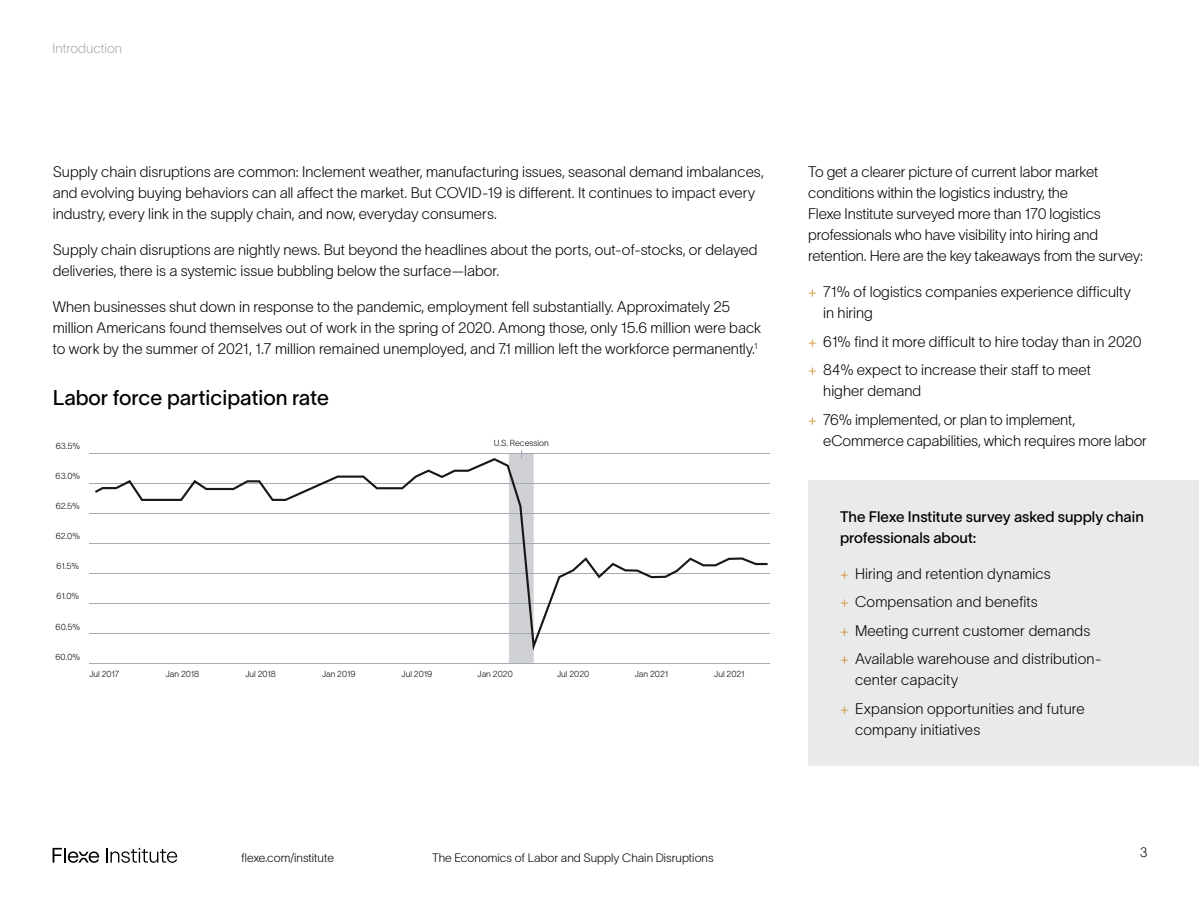
<style>
.page{position:relative;width:1200px;height:900px;background:#fff}
.page>*{position:absolute;margin:0;border:0;box-sizing:border-box;transform-origin:0 0}
.t1{font:21px "TWK Lausanne 400";color:#000}
.t2{font:15px/21px "TWK Lausanne 150";color:#000}
.t3{font:15px/21px "TWK Lausanne 400";color:#000}
.t4{font:13.5px "TWK Lausanne 150";color:#a3aab3}
.t5{font:13.5px "TWK Lausanne 150";color:#000}
.t6{font:12px "TWK Lausanne 150";color:#000}
.t7{font:8.7px "TWK Lausanne 150";color:#000}
.s1{color:#cf8c29}
</style>
<div class="page">
<svg style="left:53px;top:848px;width:46px;height:15px"></svg>
<svg style="left:107px;top:848px;width:70px;height:15px"></svg>
<div style="left:808px;top:480px;width:391px;height:285px;background:#e8eaec"></div>
<hr style="left:90px;top:453px;width:680px;height:1px;background:#a4abb5">
<hr style="left:90px;top:483px;width:680px;height:1px;background:#a4abb5">
<hr style="left:90px;top:513px;width:680px;height:1px;background:#a4abb5">
<hr style="left:90px;top:543px;width:680px;height:1px;background:#a4abb5">
<hr style="left:90px;top:573px;width:680px;height:1px;background:#a4abb5">
<hr style="left:90px;top:603px;width:680px;height:1px;background:#a4abb5">
<hr style="left:90px;top:633px;width:680px;height:1px;background:#a4abb5">
<hr style="left:90px;top:663px;width:680px;height:1px;background:#a4abb5">
<svg style="left:95px;top:458px;width:673px;height:190px"></svg>
<svg style="left:509px;top:450px;width:25px;height:213px"></svg>
<p class="t4" style="left:52px;top:38px;width:71px">Introduction</p>
<p class="t2" style="left:53px;top:160px;width:712px">Supply chain disruptions are common: Inclement weather, manufacturing issues, seasonal demand imbalances, and evolving buying behaviors can all affect the market. But COVID-19 is different. It continues to impact every industry, every link in the supply chain, and now, everyday consumers.</p>
<p class="t2" style="left:53px;top:238px;width:706px">Supply chain disruptions are nightly news. But beyond the headlines about the ports, out-of-stocks, or delayed deliveries, there is a systemic issue bubbling below the surface—labor.</p>
<p class="t2" style="left:53px;top:295px;width:710px">When businesses shut down in response to the pandemic, employment fell substantially. Approximately 25 million Americans found themselves out of work in the spring of 2020. Among those, only 15.6 million were back to work by the summer of 2021, 1.7 million remained unemployed, and 7.1 million left the workforce permanently.<sup>1</sup></p>
<h1 class="t1" style="left:53px;top:383px;width:278px">Labor force participation rate</h1>
<p class="t7" style="left:56px;top:440px;width:26px">63.5%</p>
<p class="t7" style="left:56px;top:470px;width:26px">63.0%</p>
<p class="t7" style="left:56px;top:500px;width:26px">62.5%</p>
<p class="t7" style="left:56px;top:530px;width:26px">62.0%</p>
<p class="t7" style="left:57px;top:560px;width:24px">61.5%</p>
<p class="t7" style="left:56px;top:590px;width:24px">61.0%</p>
<p class="t7" style="left:56px;top:620px;width:26px">60.5%</p>
<p class="t7" style="left:56px;top:650px;width:26px">60.0%</p>
<p class="t7" style="left:89px;top:668px;width:32px">Jul 2017</p>
<p class="t7" style="left:494px;top:437px;width:57px">U.S. Recession</p>
<p class="t7" style="left:166px;top:668px;width:35px">Jan 2018</p>
<p class="t7" style="left:245px;top:668px;width:32px">Jul 2018</p>
<p class="t7" style="left:322px;top:668px;width:35px">Jan 2019</p>
<p class="t7" style="left:402px;top:668px;width:32px">Jul 2019</p>
<p class="t7" style="left:478px;top:668px;width:37px">Jan 2020</p>
<p class="t7" style="left:557px;top:668px;width:34px">Jul 2020</p>
<p class="t7" style="left:635px;top:668px;width:35px">Jan 2021</p>
<p class="t7" style="left:714px;top:668px;width:32px">Jul 2021</p>
<p class="t6" style="left:241px;top:850px;width:94px">flexe.com/institute</p>
<p class="t6" style="left:432px;top:850px;width:283px">The Economics of Labor and Supply Chain Disruptions</p>
<p class="t2" style="left:808px;top:160px;width:336px">To get a clearer picture of current labor market conditions within the logistics industry, the<br>Flexe Institute surveyed more than 170 logistics professionals who have visibility into hiring and retention. Here are the key takeaways from the survey:</p>
<p class="t2" style="left:823px;top:280px;width:309px;text-indent:-15px"><span class="s1">+</span> 71% of logistics companies experience difficulty in hiring</p>
<p class="t2" style="left:808px;top:326px;width:335px;line-height:28.5px"><span class="s1">+</span> 61% find it more difficult to hire today than in 2020 <span class="s1">+</span> 84% expect to increase their staff to meet</p>
<p class="t2" style="left:808px;top:376px;width:268px;line-height:28.5px;text-indent:15px">higher demand<br><span class="s1">+</span> 76% implemented, or plan to implement,</p>
<p class="t2" style="left:823px;top:429px;width:325px">eCommerce capabilities, which requires more labor</p>
<p class="t3" style="left:840px;top:505px;width:305px">The Flexe Institute survey asked supply chain professionals about:</p>
<p class="t2" style="left:840px;top:558px;width:263px;line-height:28.5px"><span class="s1">+</span> Hiring and retention dynamics<br><span class="s1">+</span> Compensation and benefits<br><span class="s1">+</span> Meeting current customer demands <span class="s1">+</span> Available warehouse and distribution-</p>
<p class="t2" style="left:840px;top:665px;width:246px;line-height:28.5px;text-indent:15px">center capacity<br><span class="s1">+</span> Expansion opportunities and future</p>
<p class="t2" style="left:855px;top:718px;width:127px">company initiatives</p>
<p class="t5" style="left:1140px;top:843px;width:9px">3</p>
</div>
